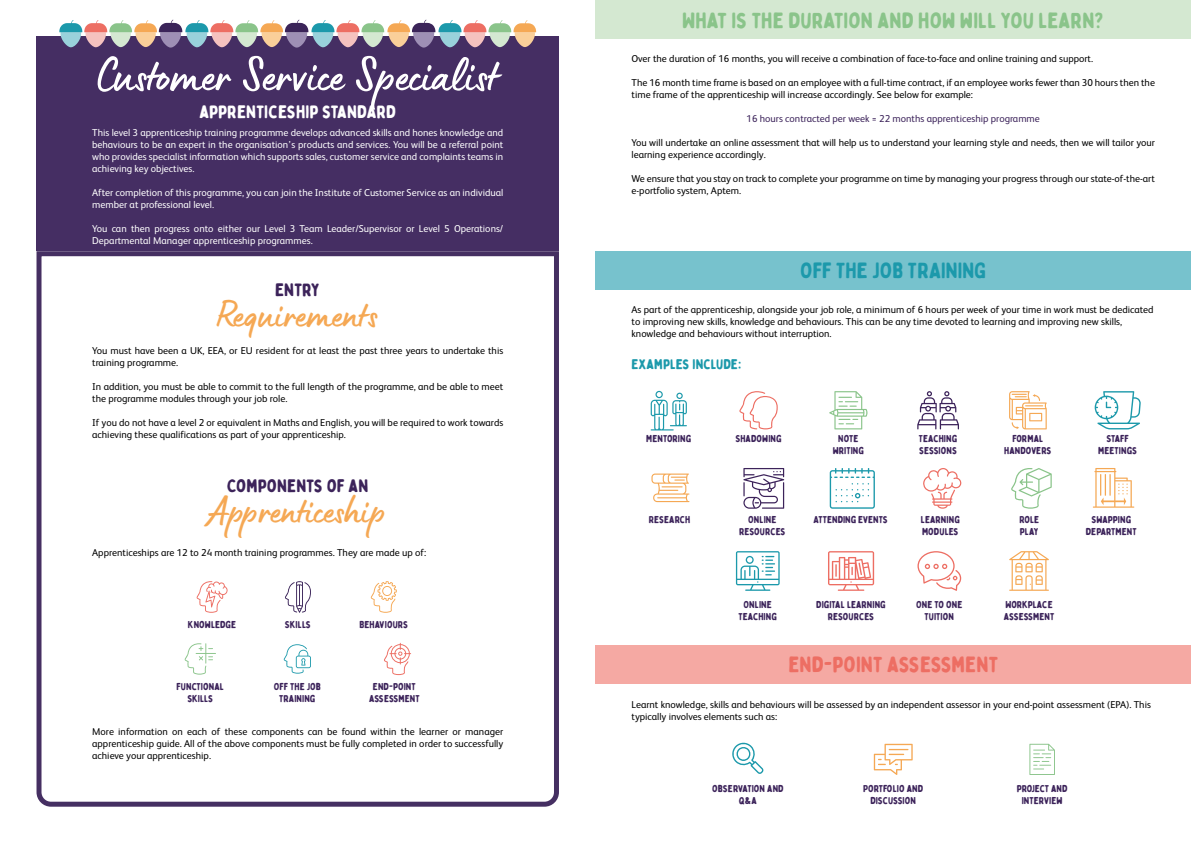
<style>
.page{position:relative;width:1191px;height:842px;background:#fff}
.page>*{position:absolute;margin:0;border:0;box-sizing:border-box;transform-origin:0 0}
.t1{font:50px "Lumios Marker";color:#fff}
.t2{font:40px "Lumios Marker";color:#f5a854}
.t3{font:22px "Bobby Jones Soft";color:#8ac48a}
.t4{font:22px "Bobby Jones Soft";color:#ed6e63}
.t5{font:22px "Bobby Jones Soft";color:#1c99ab}
.t6{font:18.1px "Bobby Jones Soft";color:#fff}
.t7{font:18.1px "Bobby Jones Soft";color:#3c235a}
.t8{font:14px "Bobby Jones Soft";color:#1c99ab}
.t9{font:10px/12px "FS Albert";color:#000}
.t10{font:10px/12px "FS Albert";color:#fff}
.t11{font:10px/12px "Bobby Jones Soft";color:#3c235a;text-align:center}
.t12{font:10px/12px "Bobby Jones Soft";color:#3c245a;text-align:center}
.t13{font:10px "FS Albert";color:#3c235a}
.t14{font:10px "Bobby Jones Soft";letter-spacing:-.02em;color:#3c235a}
</style>
<div class="page">
<svg style="left:732px;top:742px;width:31px;height:32px"></svg>
<div style="left:36px;top:36px;width:523px;height:215px;background:#452e63"></div>
<svg style="left:59px;top:20px;width:477px;height:28px"></svg>
<svg style="left:36px;top:251px;width:523px;height:556px"></svg>
<svg style="left:196px;top:581px;width:32px;height:32px"></svg>
<svg style="left:285px;top:581px;width:26px;height:32px"></svg>
<svg style="left:371px;top:581px;width:26px;height:32px"></svg>
<svg style="left:185px;top:643px;width:31px;height:32px"></svg>
<svg style="left:284px;top:644px;width:27px;height:30px"></svg>
<svg style="left:384px;top:643px;width:27px;height:32px"></svg>
<div style="left:595px;top:1px;width:596px;height:38px;background:#d4e8d1"></div>
<svg style="left:873px;top:744px;width:39px;height:31px"></svg>
<svg style="left:1029px;top:744px;width:26px;height:31px"></svg>
<div style="left:595px;top:251px;width:596px;height:39px;background:#77c2cd"></div>
<div style="left:595px;top:645px;width:596px;height:39px;background:#f5a9a3"></div>
<svg style="left:739px;top:391px;width:38px;height:38px"></svg>
<svg style="left:829px;top:391px;width:38px;height:38px"></svg>
<svg style="left:917px;top:391px;width:42px;height:38px"></svg>
<svg style="left:1009px;top:391px;width:37px;height:38px"></svg>
<svg style="left:1094px;top:391px;width:46px;height:38px"></svg>
<svg style="left:651px;top:473px;width:38px;height:29px"></svg>
<svg style="left:743px;top:468px;width:41px;height:41px"></svg>
<svg style="left:829px;top:468px;width:46px;height:41px"></svg>
<svg style="left:923px;top:468px;width:38px;height:41px"></svg>
<svg style="left:1011px;top:468px;width:40px;height:41px"></svg>
<svg style="left:1092px;top:468px;width:42px;height:40px"></svg>
<svg style="left:650px;top:391px;width:37px;height:39px"></svg>
<svg style="left:828px;top:551px;width:46px;height:40px"></svg>
<svg style="left:1009px;top:551px;width:40px;height:40px"></svg>
<svg style="left:736px;top:551px;width:43px;height:40px"></svg>
<svg style="left:917px;top:551px;width:44px;height:40px"></svg>
<h1 class="t1" style="left:97px;top:43px;width:403px">Customer Service Specialist</h1>
<h3 class="t6" style="left:199px;top:100px;width:198px">APPRENTICESHIP STANDARD</h3>
<p class="t10" style="left:92px;top:126px;width:412px;text-align:justify">This level 3 apprenticeship training programme develops advanced skills and hones knowledge and behaviours to be an expert in the organisation’s products and services. You will be a referral point who provides specialist information which supports sales, customer service and complaints teams in achieving key objectives.</p>
<p class="t10" style="left:92px;top:186px;width:412px">After completion of this programme, you can join the Institute of Customer Service as an individual member at professional level.</p>
<p class="t10" style="left:92px;top:222px;width:412px">You can then progress onto either our Level 3 Team Leader/Supervisor or Level 5 Operations/<br>Departmental Manager apprenticeship programmes.</p>
<h3 class="t7" style="left:275px;top:278px;width:47px">ENTRY</h3>
<h2 class="t2" style="left:218px;top:289px;width:161px">Requirements</h2>
<p class="t9" style="left:92px;top:345px;width:412px">You must have been a UK, EEA, or EU resident for at least the past three years to undertake this training programme.</p>
<p class="t9" style="left:92px;top:381px;width:412px">In addition, you must be able to commit to the full length of the programme, and be able to meet the programme modules through your job role.</p>
<p class="t9" style="left:92px;top:417px;width:412px">If you do not have a level 2 or equivalent in Maths and English, you will be required to work towards achieving these qualifications as part of your apprenticeship.</p>
<h3 class="t7" style="left:227px;top:474px;width:143px">COMPONENTS OF AN</h3>
<h2 class="t2" style="left:210px;top:484px;width:177px">Apprenticeship</h2>
<p class="t9" style="left:92px;top:547px;width:335px">Apprenticeships are 12 to 24 month training programmes. They are made up of:</p>
<p class="t11" style="left:188px;top:619px;width:50px">KNOWLEDGE</p>
<p class="t11" style="left:285px;top:619px;width:28px">SKILLS</p>
<p class="t11" style="left:359px;top:619px;width:50px">BEHAVIOURS</p>
<p class="t11" style="left:177px;top:681px;width:49px">FUNCTIONAL<br>SKILLS</p>
<p class="t11" style="left:274px;top:681px;width:49px">OFF THE JOB<br>TRAINING</p>
<p class="t11" style="left:369px;top:681px;width:52px">END-POINT<br>ASSESSMENT</p>
<p class="t9" style="left:92px;top:726px;width:412px;text-align:justify">More information on each of these components can be found within the learner or manager apprenticeship guide. All of the above components must be fully completed in order to successfully achieve your apprenticeship.</p>
<h3 class="t3" style="left:682px;top:7px;width:424px">WHAT IS THE DURATION AND HOW WILL YOU LEARN?</h3>
<p class="t9" style="left:631px;top:53px;width:463px">Over the duration of 16 months, you will receive a combination of face-to-face and online training and support.</p>
<p class="t9" style="left:631px;top:77px;width:525px">The 16 month time frame is based on an employee with a full-time contract, if an employee works fewer than 30 hours then the time frame of the apprenticeship will increase accordingly. See below for example:</p>
<p class="t13" style="left:746px;top:113px;width:295px">16 hours contracted per week = 22 months apprenticeship programme</p>
<p class="t9" style="left:631px;top:137px;width:525px">You will undertake an online assessment that will help us to understand your learning style and needs, then we will tailor your learning experience accordingly.</p>
<p class="t9" style="left:631px;top:173px;width:525px">We ensure that you stay on track to complete your programme on time by managing your progress through our state-of-the-art e-portfolio system, Aptem.</p>
<h3 class="t5" style="left:800px;top:257px;width:187px">OFF THE JOB TRAINING</h3>
<p class="t9" style="left:631px;top:304px;width:523px">As part of the apprenticeship, alongside your job role, a minimum of 6 hours per week of your time in work must be dedicated to improving new skills, knowledge and behaviours. This can be any time devoted to learning and improving new skills, knowledge and behaviours without interruption.</p>
<h3 class="t8" style="left:631px;top:355px;width:111px">EXAMPLES INCLUDE:</h3>
<p class="t11" style="left:646px;top:433px;width:46px">MENTORING</p>
<p class="t11" style="left:735px;top:433px;width:48px">SHADOWING</p>
<p class="t11" style="left:832px;top:433px;width:33px">NOTE<br>WRITING</p>
<p class="t11" style="left:919px;top:433px;width:40px;text-align:left">TEACHING<br>SESSIONS</p>
<p class="t11" style="left:1004px;top:433px;width:49px">FORMAL<br>HANDOVERS</p>
<p class="t11" style="left:1098px;top:433px;width:40px">STAFF<br>MEETINGS</p>
<p class="t14" style="left:649px;top:514px;width:43px">RESEARCH</p>
<p class="t11" style="left:739px;top:514px;width:48px">ONLINE<br>RESOURCES</p>
<p class="t11" style="left:813px;top:514px;width:76px">ATTENDING EVENTS</p>
<p class="t11" style="left:921px;top:514px;width:40px;text-align:left">LEARNING<br>MODULES</p>
<p class="t11" style="left:1019px;top:514px;width:21px;text-align:left">ROLE<br>PLAY</p>
<p class="t11" style="left:1085px;top:514px;width:52px">SWAPPING<br>DEPARTMENT</p>
<p class="t12" style="left:738px;top:599px;width:40px">ONLINE<br>TEACHING</p>
<p class="t12" style="left:816px;top:599px;width:71px">DIGITAL LEARNING<br>RESOURCES</p>
<p class="t12" style="left:916px;top:599px;width:48px">ONE TO ONE<br>TUITION</p>
<p class="t12" style="left:1003px;top:599px;width:52px;text-align:left">WORKPLACE<br>ASSESSMENT</p>
<h3 class="t4" style="left:788px;top:651px;width:211px">END-POINT ASSESSMENT</h3>
<p class="t9" style="left:631px;top:698px;width:521px">Learnt knowledge, skills and behaviours will be assessed by an independent assessor in your end-point assessment (EPA). This typically involves elements such as:</p>
<p class="t11" style="left:712px;top:783px;width:73px">OBSERVATION AND<br>Q&amp;A</p>
<p class="t11" style="left:863px;top:783px;width:61px">PORTFOLIO AND<br>DISCUSSION</p>
<p class="t11" style="left:1016px;top:783px;width:52px">PROJECT AND<br>INTERVIEW</p>
</div>
